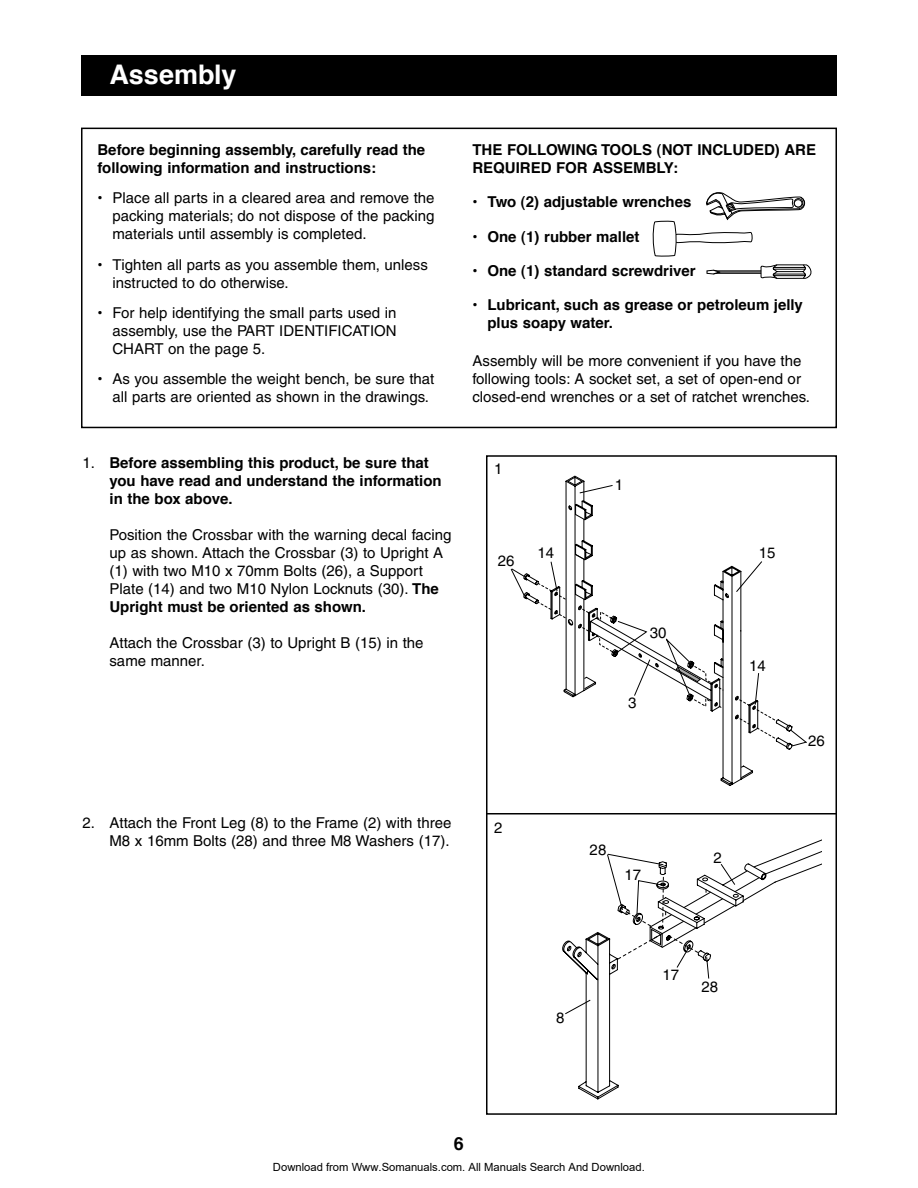
<style>
.page{position:relative;width:918px;height:1188px;background:#fff}
.page>*{position:absolute;margin:0;border:0;box-sizing:border-box;transform-origin:0 0}
.t1{font:700 27px "Helvetica";color:#fff}
.t2{font:700 18px "Helvetica";color:#000}
.t3{font:15px/18px "Helvetica";color:#000}
.t4{font:700 15px/18px "Helvetica";color:#000}
.t5{font:11.25px "Arial";color:#000}
.s1{font-weight:700}
.s2{font-weight:400}
</style>
<div class="page">
<div style="left:486px;top:455px;width:351px;height:660px;border:2px solid #000"></div>
<div style="left:81px;top:128px;width:756px;height:300px;border:2px solid #000"></div>
<svg style="left:652px;top:192px;width:153px;height:64px"></svg>
<svg style="left:706px;top:264px;width:106px;height:15px"></svg>
<hr style="left:486px;top:813px;width:351px;height:1px;background:#000">
<svg style="left:562px;top:943px;width:57px;height:157px"></svg>
<svg style="left:736px;top:839px;width:86px;height:68px"></svg>
<div style="left:81px;top:56px;width:756px;height:40px;background:#000"></div>
<div style="left:555px;top:1011px;width:20px;height:18px;background:#fff"></div>
<svg style="left:564px;top:752px;width:172px;height:263px"></svg>
<svg style="left:510px;top:477px;width:297px;height:275px"></svg>
<h1 class="t1" style="left:110px;top:63px;width:128px">Assembly</h1>
<p class="t4" style="left:98px;top:142px;width:329px">Before beginning assembly, carefully read the following information and instructions:</p>
<p class="t3" style="left:112px;top:190px;width:324px;text-align:justify;text-indent:-15px"><span class="s1">•</span> Place all parts in a cleared area and remove the packing materials; do not dispose of the packing materials until assembly is completed.</p>
<p class="t3" style="left:112px;top:257px;width:317px;text-indent:-15px"><span class="s1">•</span> Tighten all parts as you assemble them, unless instructed to do otherwise.</p>
<p class="t3" style="left:112px;top:305px;width:286px;text-align:justify;text-indent:-15px"><span class="s1">•</span> For help identifying the small parts used in assembly, use the PART IDENTIFICATION CHART on the page 5.</p>
<p class="t3" style="left:112px;top:371px;width:323px;text-indent:-15px"><span class="s1">•</span> As you assemble the weight bench, be sure that all parts are oriented as shown in the drawings.</p>
<p class="t4" style="left:110px;top:454px;width:334px;text-indent:-27px"><span class="s2">1.</span> Before assembling this product, be sure that you have read and understand the information in the box above.</p>
<p class="t3" style="left:110px;top:527px;width:343px">Position the Crossbar with the warning decal facing up as shown. Attach the Crossbar (3) to Upright A (1) with two M10 x 70mm Bolts (26), a Support Plate (14) and two M10 Nylon Locknuts (30). <span class="s1">The Upright must be oriented as shown.</span></p>
<p class="t3" style="left:110px;top:635px;width:316px">Attach the Crossbar (3) to Upright B (15) in the same manner.</p>
<p class="t4" style="left:472px;top:142px;width:345px">THE FOLLOWING TOOLS (NOT INCLUDED) ARE<br>REQUIRED FOR ASSEMBLY:</p>
<p class="t4" style="left:472px;top:194px;width:220px">• Two (2) adjustable wrenches</p>
<p class="t4" style="left:472px;top:229px;width:169px">• One (1) rubber mallet</p>
<p class="t4" style="left:472px;top:263px;width:225px">• One (1) standard screwdriver</p>
<p class="t4" style="left:488px;top:297px;width:317px;text-indent:-15px">• Lubricant, such as grease or petroleum jelly plus soapy water.</p>
<p class="t3" style="left:472px;top:353px;width:339px">Assembly will be more convenient if you have the following tools: A socket set, a set of open-end or closed-end wrenches or a set of ratchet wrenches.</p>
<p class="t3" style="left:494px;top:461px;width:10px">1</p>
<p class="t3" style="left:498px;top:553px;width:18px">26</p>
<p class="t3" style="left:538px;top:545px;width:18px">14</p>
<p class="t3" style="left:615px;top:477px;width:10px">1</p>
<p class="t3" style="left:650px;top:625px;width:18px">30</p>
<p class="t3" style="left:628px;top:695px;width:10px">3</p>
<p class="t3" style="left:759px;top:545px;width:18px">15</p>
<p class="t3" style="left:749px;top:658px;width:18px">14</p>
<p class="t3" style="left:808px;top:733px;width:18px">26</p>
<p class="t3" style="left:82px;top:815px;width:370px;text-align:right">2. Attach the Front Leg (8) to the Frame (2) with three<br>M8 x 16mm Bolts (28) and three M8 Washers (17).</p>
<p class="t3" style="left:494px;top:820px;width:10px">2</p>
<p class="t3" style="left:590px;top:842px;width:18px">28</p>
<p class="t3" style="left:625px;top:867px;width:18px">17</p>
<p class="t3" style="left:714px;top:850px;width:10px">2</p>
<p class="t3" style="left:556px;top:1010px;width:10px">8</p>
<p class="t3" style="left:663px;top:967px;width:18px">17</p>
<p class="t3" style="left:702px;top:979px;width:18px">28</p>
<p class="t2" style="left:454px;top:1136px;width:12px">6</p>
<p class="t5" style="left:273px;top:1160px;width:373px">Download from Www.Somanuals.com. All Manuals Search And Download.</p>
</div>
